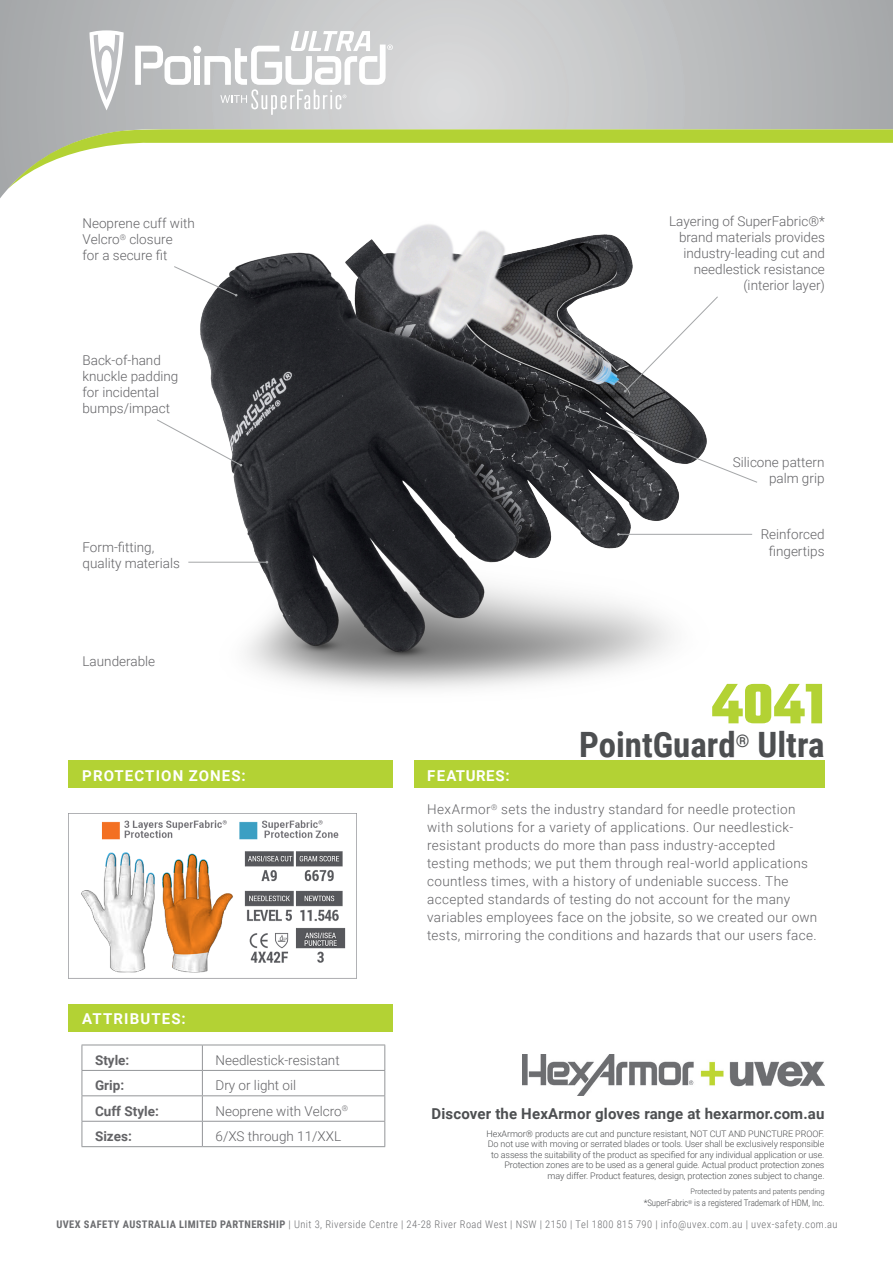
<style>
.page{position:relative;width:893px;height:1263px;background:#fff}
.page>*{position:absolute;margin:0;border:0;box-sizing:border-box;transform-origin:0 0}
.t1{font:700 61.5px "Teko";color:#b3d234}
.t2{font:700 34.95px "Roboto Condensed";color:#4d4f51}
.t3{font:700 15px "Roboto";letter-spacing:.01em;color:#4d4f51}
.t4{font:700 15px "Roboto";letter-spacing:.075em;color:#fff}
.t5{font:300 13.5px/16.2px "Roboto";letter-spacing:.015em;color:#636366}
.t6{font:700 13.5px "Roboto";color:#636366}
.t7{font:300 10.5px "Roboto Condensed";letter-spacing:.04em;color:#6c6d70}
.t8{font:300 9px/10.5px "Roboto";letter-spacing:-.01em;color:#4d4f51;text-align:right}
.t9{font:300 9px "Roboto Condensed";letter-spacing:-.01em;color:#4d4f51}
.t10{font:300 7.5px "Roboto";letter-spacing:-.01em;color:#4d4f51}
.s1{font-weight:700}
</style>
<div class="page">
<svg style="left:0;top:0;width:893px;height:198px;background:#c2c4c5"></svg>
<svg style="left:8px;top:129px;width:885px;height:60px"></svg>
<div style="left:68px;top:761px;width:325px;height:27px;background:#b3d234"></div>
<div style="left:414px;top:761px;width:410px;height:27px;background:#b3d234"></div>
<div style="left:68px;top:1004px;width:325px;height:27px;background:#b3d234"></div>
<svg style="left:135px;top:46px;width:56px;height:39px"></svg>
<div style="left:194px;top:56px;width:6px;height:29px;background:#fff"></div>
<div style="left:193px;top:46px;width:8px;height:8px;background:#fff;border-radius:50%"></div>
<svg style="left:89px;top:30px;width:35px;height:80px"></svg>
<svg style="left:204px;top:31px;width:189px;height:84px"></svg>
<img style="left:188px;top:224px;width:557px;height:465px">
<hr style="left:82px;top:1044px;width:120px;height:1px;background:#939598">
<hr style="left:202px;top:1044px;width:183px;height:1px;background:#939598">
<hr style="left:82px;top:1070px;width:120px;height:1px;background:#939598">
<hr style="left:202px;top:1070px;width:183px;height:1px;background:#939598">
<hr style="left:82px;top:1095px;width:120px;height:1px;background:#939598">
<hr style="left:202px;top:1095px;width:183px;height:1px;background:#939598">
<hr style="left:82px;top:1121px;width:120px;height:1px;background:#939598">
<svg style="left:82px;top:1045px;width:1px;height:101px"></svg>
<hr style="left:202px;top:1121px;width:183px;height:1px;background:#939598">
<svg style="left:202px;top:1045px;width:1px;height:101px"></svg>
<svg style="left:384px;top:1045px;width:1px;height:101px"></svg>
<hr style="left:82px;top:1146px;width:120px;height:1px;background:#939598">
<hr style="left:202px;top:1146px;width:183px;height:1px;background:#939598">
<svg style="left:157px;top:419px;width:85px;height:47px"></svg>
<svg style="left:624px;top:296px;width:94px;height:97px"></svg>
<hr style="left:188px;top:562px;width:79px;height:1px;background:#a4a6a8">
<svg style="left:174px;top:266px;width:63px;height:30px"></svg>
<svg style="left:565px;top:406px;width:192px;height:77px"></svg>
<hr style="left:618px;top:534px;width:134px;height:1px;background:#a4a6a8">
<img style="left:68px;top:814px;width:278px;height:164px">
<img style="left:522px;top:1054px;width:302px;height:41px">
<p class="t5" style="left:82px;top:215px;width:114px">Neoprene cuff with</p>
<p class="t5" style="left:82px;top:231px;width:92px">Velcro<sup>®</sup> closure</p>
<p class="t5" style="left:82px;top:247px;width:86px">for a secure fit</p>
<p class="t5" style="left:82px;top:351px;width:97px">Back-of-hand knuckle padding for incidental bumps/impact</p>
<p class="t5" style="left:82px;top:539px;width:99px">Form-fitting, quality materials</p>
<p class="t5" style="left:82px;top:653px;width:74px">Launderable</p>
<p class="t4" style="left:82px;top:765px;width:165px">PROTECTION ZONES:</p>
<p class="t4" style="left:427px;top:765px;width:84px">FEATURES:</p>
<p class="t5" style="left:669px;top:212px;width:157px;text-align:right">Layering of SuperFabric®* brand materials provides industry-leading cut and needlestick resistance (interior layer)</p>
<p class="t5" style="left:733px;top:454px;width:93px;text-align:right">Silicone pattern palm grip</p>
<p class="t5" style="left:761px;top:526px;width:65px;text-align:right">Reinforced fingertips</p>
<p class="t1" style="left:712px;top:664px;width:114px">4041</p>
<p class="t2" style="left:579px;top:720px;width:247px">PointGuard<sup>®</sup> Ultra</p>
<p class="t4" style="left:82px;top:1008px;width:105px">ATTRIBUTES:</p>
<p class="t6" style="left:95px;top:1050px;width:36px">Style:</p>
<p class="t5" style="left:216px;top:1051px;width:126px">Needlestick-resistant</p>
<p class="t6" style="left:95px;top:1076px;width:31px">Grip:</p>
<p class="t5" style="left:216px;top:1077px;width:82px">Dry or light oil</p>
<p class="t6" style="left:95px;top:1101px;width:65px">Cuff Style:</p>
<p class="t5" style="left:216px;top:1102px;width:134px">Neoprene with Velcro<sup>®</sup></p>
<p class="t6" style="left:95px;top:1127px;width:38px">Sizes:</p>
<p class="t5" style="left:216px;top:1127px;width:127px">6/XS through 11/XXL</p>
<p class="t5" style="left:427px;top:800px;width:392px;line-height:18px">HexArmor<sup>®</sup> sets the industry standard for needle protection with solutions for a variety of applications. Our needlestick&shy;resistant products do more than pass industry-accepted testing methods; we put them through real-world applications countless times, with a history of undeniable success. The accepted standards of testing do not account for the many variables employees face on the jobsite, so we created our own tests, mirroring the conditions and hazards that our users face.</p>
<p class="t3" style="left:431px;top:1103px;width:394px">Discover the HexArmor gloves range at hexarmor.com.au</p>
<p class="t8" style="left:486px;top:1128px;width:339px">HexArmor® products are cut and puncture resistant, NOT CUT AND PUNCTURE PROOF.<br>Do not use with moving or serrated blades or tools. User shall be exclusively responsible to assess the suitability of the product as specified for any individual application or use.<br>Protection zones are to be used as a general guide. Actual product protection zones may differ. Product features, design, protection zones subject to change.</p>
<p class="t10" style="left:691px;top:1185px;width:135px">Protected by patents and patents pending</p>
<p class="t9" style="left:644px;top:1197px;width:182px">*SuperFabric<sup>®</sup> is a registered Trademark of HDM, Inc.</p>
<p class="t7" style="left:56px;top:1217px;width:783px"><span class="s1">UVEX SAFETY AUSTRALIA LIMITED PARTNERSHIP</span> | Unit 3, Riverside Centre | 24-28 River Road West | NSW | 2150 | Tel 1800 815 790 | info@uvex.com.au | uvex-safety.com.au</p>
</div>
